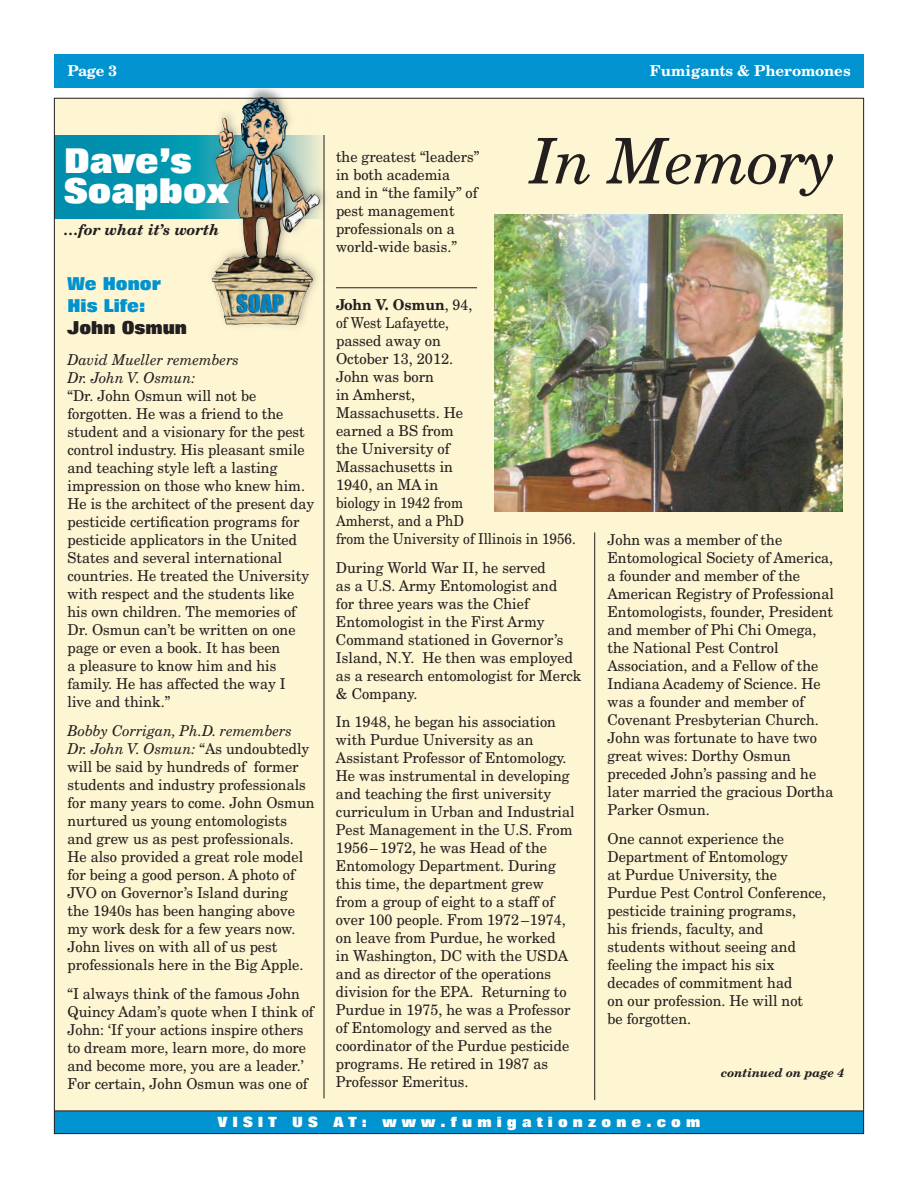
<style>
.page{position:relative;width:918px;height:1188px;background:#fff}
.page>*{position:absolute;margin:0;border:0;box-sizing:border-box;transform-origin:0 0}
.t1{font:italic 63px "New Century Schlbk";letter-spacing:-.02em;color:#231f20}
.t2{font:800 34.5px/30px "Folio";color:#fff}
.t3{font:800 18px/21.6px "Folio";color:#0093d0;scale:.96 1}
.t4{font:800 18px "Folio";color:#231f20;scale:.96 1}
.t5{font:15px/18px "New Century Schlbk";color:#231f20;scale:.96 1}
.t6{font:15px/18px "New Century Schlbk";color:#231f20;scale:.94 1}
.t7{font:italic 15px/18px "New Century Schlbk";color:#231f20;scale:.96 1}
.t8{font:700 15px "New Century Schlbk";color:#fff}
.t9{font:italic 700 15px "New Century Schlbk";color:#231f20}
.t10{font:800 14.25px "Folio";color:#fff}
.t11{font:italic 700 12px "New Century Schlbk";color:#231f20}
.s1{font-style:italic}
.s2{font-weight:700}
</style>
<div class="page">
<div style="left:54px;top:98px;width:810px;height:1022px;background:#fef5d2"></div>
<img style="left:187px;top:88px;width:165px;height:252px">
<svg style="left:56px;top:135px;width:268px;height:83px;background:#3099a7"></svg>
<div style="left:54px;top:1111px;width:809px;height:23px;background:#0093d0"></div>
<div style="left:54px;top:54px;width:810px;height:34px;background:#0093d0"></div>
<hr style="left:54px;top:1111px;width:810px;height:1px;background:#231f20">
<hr style="left:336px;top:287px;width:141px;height:1px;background:#231f20">
<hr style="left:594px;top:532px;width:1px;height:568px;background:#231f20">
<hr style="left:324px;top:135px;width:1px;height:963px;background:#231f20">
<img style="left:212px;top:97px;width:48px;height:228px">
<img style="left:494px;top:215px;width:348px;height:297px">
<p class="t8" style="left:68px;top:62px;width:51px">Page 3</p>
<p class="t8" style="left:650px;top:62px;width:202px">Fumigants &amp; Pheromones</p>
<h2 class="t2" style="left:64px;top:147px;width:166px">Dave’s<br>Soapbox</h2>
<p class="t9" style="left:63px;top:221px;width:158px">…for what it’s worth</p>
<p class="t3" style="left:68px;top:273px;width:99px">We Honor<br>His Life:</p>
<p class="t4" style="left:68px;top:317px;width:126px">John Osmun</p>
<p class="t7" style="left:68px;top:351px;width:180px">David Mueller remembers<br>Dr. John V. Osmun:</p>
<p class="t5" style="left:68px;top:387px;width:258px">“Dr. John Osmun will not be forgotten. He was a friend to the student and a visionary for the pest control industry. His pleasant smile and teaching style left a lasting impression on those who knew him.<br>He is the architect of the present day pesticide certification programs for pesticide applicators in the United<br>States and several international countries. He treated the University with respect and the students like his own children. The memories of<br>Dr. Osmun can’t be written on one page or even a book. It has been<br>a pleasure to know him and his family. He has affected the way I<br>live and think.”</p>
<p class="t5" style="left:68px;top:722px;width:259px"><span class="s1">Bobby Corrigan, Ph.D. remembers Dr. John V. Osmun:</span> “As undoubtedly will be said by hundreds of former students and industry professionals for many years to come. John Osmun nurtured us young entomologists and grew us as pest professionals.<br>He also provided a great role model for being a good person. A photo of JVO on Governor’s Island during<br>the 1940s has been hanging above my work desk for a few years now.<br>John lives on with all of us pest professionals here in the Big Apple.</p>
<p class="t5" style="left:68px;top:985px;width:258px">“I always think of the famous John Quincy Adam’s quote when I think of John: ‘If your actions inspire others to dream more, learn more, do more and become more, you are a leader.’ For certain, John Osmun was one of</p>
<p class="t5" style="left:336px;top:147px;width:151px">the greatest “leaders” in both academia<br>and in “the family” of pest management professionals on a world-wide basis.”</p>
<h1 class="t1" style="left:530px;top:123px;width:307px">In Memory</h1>
<p class="t6" style="left:336px;top:295px;width:257px"><span class="s2">John V. Osmun</span>, 94,<br>of West Lafayette,<br>passed away on<br>October 13, 2012.<br>John was born<br>in Amherst,<br>Massachusetts. He<br>earned a BS from<br>the University of<br>Massachusetts in<br>1940, an MA in<br>biology in 1942 from<br>Amherst, and a PhD<br>from the University of Illinois in 1956.</p>
<p class="t5" style="left:336px;top:558px;width:257px">During World War II, he served<br>as a U.S. Army Entomologist and<br>for three years was the Chief<br>Entomologist in the First Army<br>Command stationed in Governor’s<br>Island, N.Y. He then was employed as a research entomologist for Merck &amp; Company.</p>
<p class="t5" style="left:336px;top:713px;width:250px">In 1948, he began his association with Purdue University as an<br>Assistant Professor of Entomology.<br>He was instrumental in developing and teaching the first university curriculum in Urban and Industrial<br>Pest Management in the U.S. From<br>1956– 1972, he was Head of the<br>Entomology Department. During this time, the department grew from a group of eight to a staff of over 100 people. From 1972 –1974, on leave from Purdue, he worked<br>in Washington, DC with the USDA and as director of the operations division for the EPA. Returning to<br>Purdue in 1975, he was a Professor of Entomology and served as the coordinator of the Purdue pesticide programs. He retired in 1987 as<br>Professor Emeritus.</p>
<p class="t5" style="left:608px;top:531px;width:237px">John was a member of the<br>Entomological Society of America, a founder and member of the<br>American Registry of Professional<br>Entomologists, founder, President and member of Phi Chi Omega, the National Pest Control<br>Association, and a Fellow of the<br>Indiana Academy of Science. He was a founder and member of<br>Covenant Presbyterian Church.<br>John was fortunate to have two great wives: Dorthy Osmun preceded John’s passing and he later married the gracious Dortha<br>Parker Osmun.</p>
<p class="t5" style="left:608px;top:830px;width:229px">One cannot experience the<br>Department of Entomology<br>at Purdue University, the<br>Purdue Pest Control Conference, pesticide training programs,<br>his friends, faculty, and<br>students without seeing and feeling the impact his six decades of commitment had<br>on our profession. He will not<br>be forgotten.</p>
<p class="t11" style="left:721px;top:1065px;width:125px">continued on page 4</p>
<p class="t10" style="left:218px;top:1114px;width:484px">V I S I T U S A T : w w w . f u m i g a t i o n z o n e . c o m</p>
</div>
